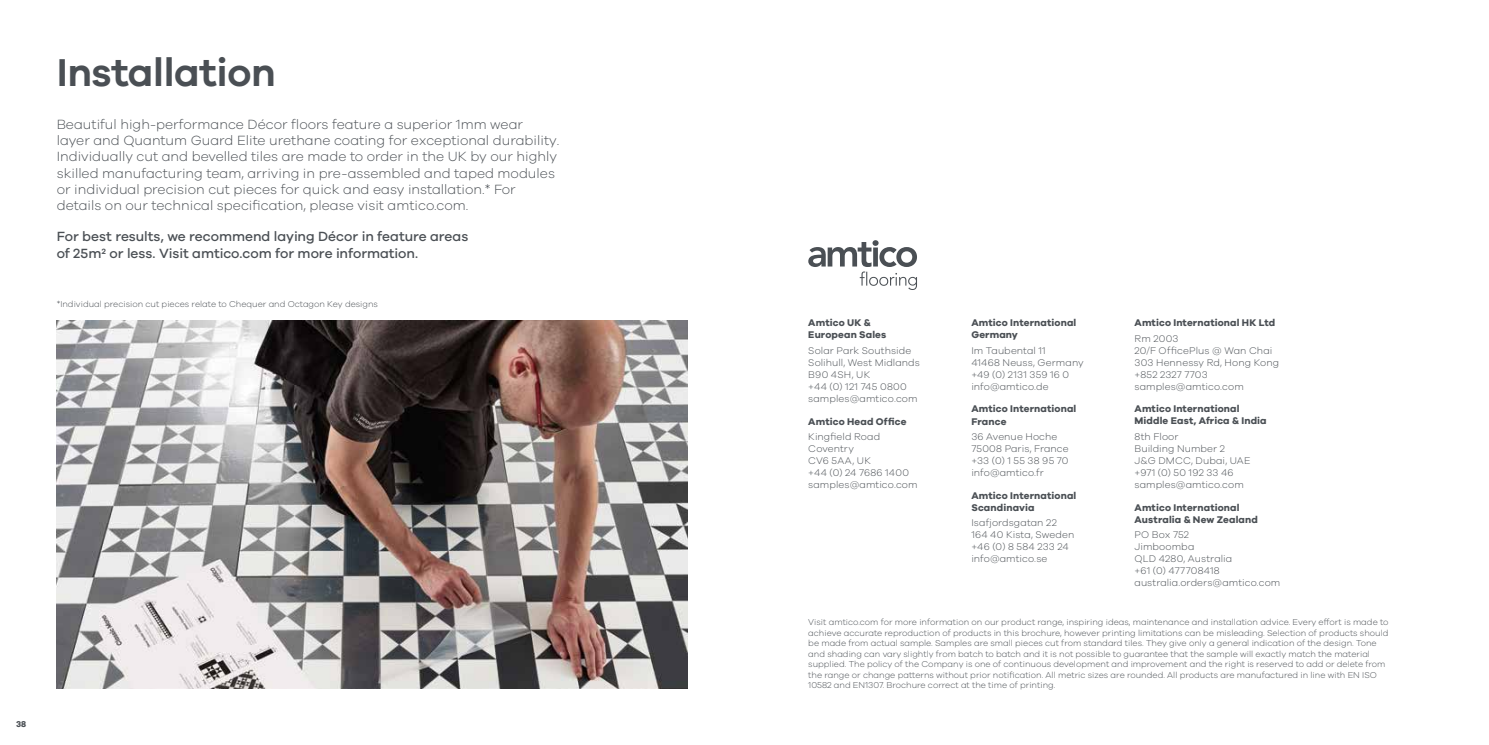
<style>
.page{position:relative;width:1489px;height:745px;background:#fff}
.page>*{position:absolute;margin:0;border:0;box-sizing:border-box;transform-origin:0 0}
.t1{font:600 40px "Galano Grotesque";letter-spacing:-.01em;color:#4a4f54}
.t2{font:300 13.75px/16.2px "Galano Grotesque";color:#4a4f54}
.t3{font:500 13.75px/16.2px "Galano Grotesque";letter-spacing:-.005em;color:#4a4f54}
.t4{font:300 10px/12px "Galano Grotesque";letter-spacing:.01em;color:#4a4f54}
.t5{font:700 10px/12px "Galano Grotesque";letter-spacing:.01em;color:#4a4f54}
.t6{font:300 8.75px/10.5px "Galano Grotesque";color:#4a4f54}
.t7{font:700 8.75px "Galano Grotesque";color:#4a4f54}
</style>
<div class="page">
<img style="left:57px;top:320px;width:630px;height:367px">
<svg style="left:808px;top:240px;width:109px;height:50px"></svg>
<h1 class="t1" style="left:57px;top:48px;width:220px">Installation</h1>
<p class="t2" style="left:57px;top:115px;width:504px">Beautiful high-performance Décor floors feature a superior 1mm wear layer and Quantum Guard Elite urethane coating for exceptional durability.<br>Individually cut and bevelled tiles are made to order in the UK by our highly skilled manufacturing team, arriving in pre-assembled and taped modules or individual precision cut pieces for quick and easy installation.* For details on our technical specification, please visit amtico.com.</p>
<h2 class="t3" style="left:57px;top:228px;width:413px">For best results, we recommend laying Décor in feature areas of 25m2 or less. Visit amtico.com for more information.</h2>
<p class="t6" style="left:57px;top:298px;width:323px">*Individual precision cut pieces relate to Chequer and Octagon Key designs</p>
<p class="t7" style="left:16px;top:718px;width:12px">38</p>
<p class="t5" style="left:1134px;top:316px;width:142px">Amtico International HK Ltd</p>
<p class="t4" style="left:1134px;top:332px;width:146px">Rm 2003<br>20/F OfficePlus @ Wan Chai<br>303 Hennessy Rd, Hong Kong +852 2327 7703 samples@amtico.com</p>
<p class="t5" style="left:1134px;top:402px;width:134px">Amtico International<br>Middle East, Africa &amp; India</p>
<p class="t4" style="left:1134px;top:430px;width:117px">8th Floor<br>Building Number 2<br>J&amp;G DMCC, Dubai, UAE +971 (0) 50 192 33 46 samples@amtico.com</p>
<p class="t5" style="left:1134px;top:500px;width:125px">Amtico International<br>Australia &amp; New Zealand</p>
<p class="t4" style="left:1134px;top:528px;width:147px">PO Box 752<br>Jimboomba<br>QLD 4280, Australia<br>+61 (0) 477708418 australia.orders@amtico.com</p>
<p class="t6" style="left:808px;top:616px;width:581px">Visit amtico.com for more information on our product range, inspiring ideas, maintenance and installation advice. Every effort is made to achieve accurate reproduction of products in this brochure, however printing limitations can be misleading. Selection of products should be made from actual sample. Samples are small pieces cut from standard tiles. They give only a general indication of the design. Tone and shading can vary slightly from batch to batch and it is not possible to guarantee that the sample will exactly match the material supplied. The policy of the Company is one of continuous development and improvement and the right is reserved to add or delete from the range or change patterns without prior notification. All metric sizes are rounded. All products are manufactured in line with EN ISO 10582 and EN1307. Brochure correct at the time of printing.</p>
<p class="t5" style="left:971px;top:316px;width:106px">Amtico International<br>Germany</p>
<p class="t4" style="left:971px;top:344px;width:114px">Im Taubental 11<br>41468 Neuss, Germany +49 (0) 2131 359 16 0 info@amtico.de</p>
<p class="t5" style="left:971px;top:402px;width:106px">Amtico International<br>France</p>
<p class="t4" style="left:971px;top:430px;width:99px">36 Avenue Hoche<br>75008 Paris, France +33 (0) 1 55 38 95 70 info@amtico.fr</p>
<p class="t5" style="left:971px;top:488px;width:106px">Amtico International<br>Scandinavia</p>
<p class="t4" style="left:971px;top:516px;width:105px">Isafjordsgatan 22<br>164 40 Kista, Sweden +46 (0) 8 584 233 24 info@amtico.se</p>
<p class="t5" style="left:808px;top:316px;width:79px">Amtico UK &amp;<br>European Sales</p>
<p class="t4" style="left:808px;top:344px;width:113px">Solar Park Southside<br>Solihull, West Midlands<br>B90 4SH, UK<br>+44 (0) 121 745 0800 samples@amtico.com</p>
<p class="t5" style="left:808px;top:414px;width:100px">Amtico Head Office</p>
<p class="t4" style="left:808px;top:430px;width:111px">Kingfield Road<br>Coventry<br>CV6 5AA, UK<br>+44 (0) 24 7686 1400 samples@amtico.com</p>
</div>
